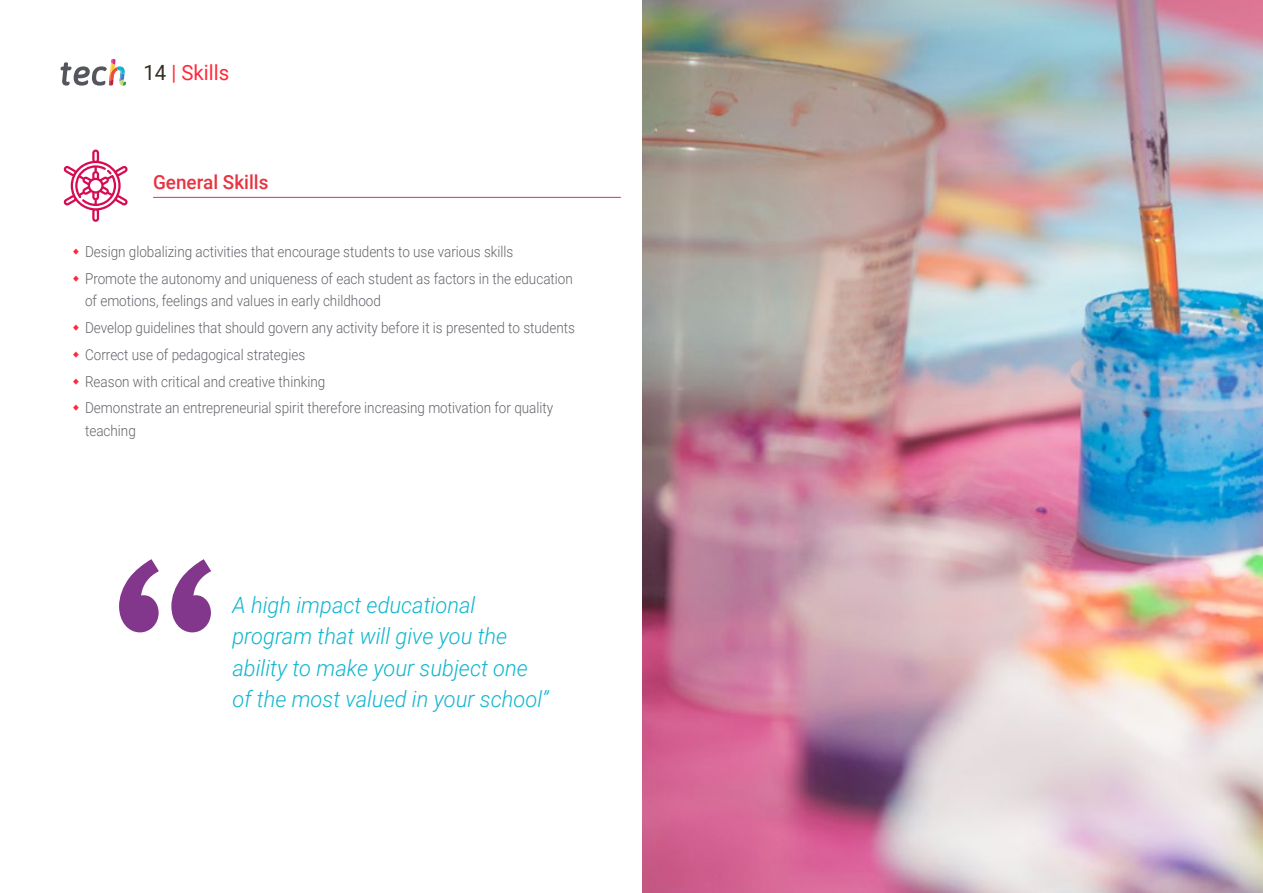
<style>
.page{position:relative;width:1263px;height:893px;background:#fff}
.page>*{position:absolute;margin:0;border:0;box-sizing:border-box;transform-origin:0 0}
.t1{font:italic 300 22.5px/31.5px "Roboto";color:#0fb6cf}
.t2{font:21px "Roboto";color:#ff293a}
.t3{font:500 19.5px "Roboto";color:#e73441}
.t4{font:300 15px/26.7px "Roboto";color:#61646a;scale:.9 1}
.s1{color:#312e20}
</style>
<div class="page">
<hr style="left:153px;top:197px;width:468px;height:1px;background:#ff293a">
<img style="left:642px;top:0;width:621px;height:893px">
<svg style="left:61px;top:59px;width:65px;height:27px"></svg>
<svg style="left:119px;top:559px;width:92px;height:73px"></svg>
<svg style="left:63px;top:150px;width:65px;height:72px"></svg>
<h2 class="t2" style="left:144px;top:57px;width:87px"><span class="s1">14</span> | Skills</h2>
<h3 class="t3" style="left:153px;top:168px;width:117px">General Skills</h3>
<p class="t4" style="left:85px;top:238px;width:544px">Design globalizing activities that encourage students to use various skills<br>Promote the autonomy and uniqueness of each student as factors in the education</p>
<p class="t4" style="left:85px;top:287px;width:546px">of emotions, feelings and values in early childhood<br>Develop guidelines that should govern any activity before it is presented to students Correct use of pedagogical strategies<br>Reason with critical and creative thinking<br>Demonstrate an entrepreneurial spirit therefore increasing motivation for quality</p>
<p class="t4" style="left:85px;top:417px;width:58px">teaching</p>
<h1 class="t1" style="left:232px;top:588px;width:318px">A high impact educational program that will give you the ability to make your subject one of the most valued in your school”</h1>
</div>
